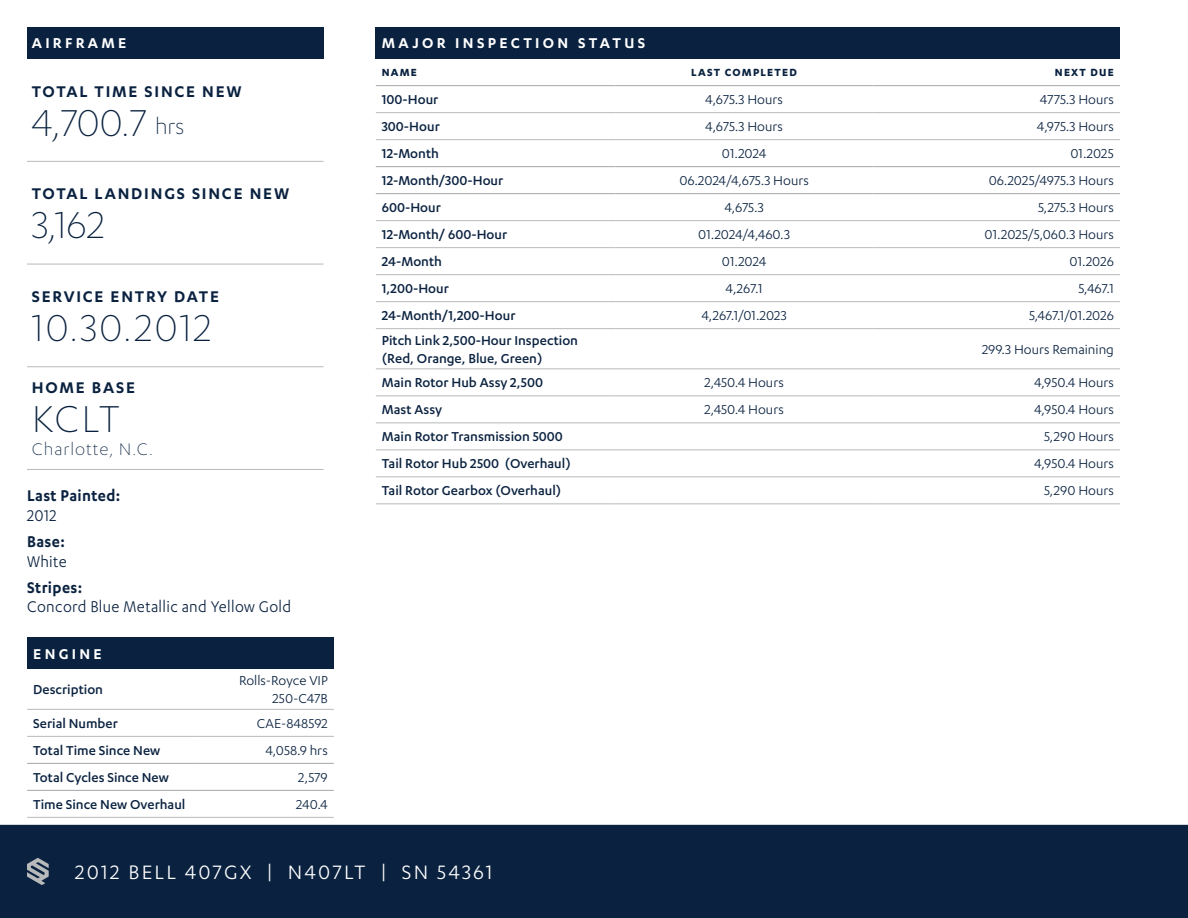
<style>
.page{position:relative;width:1188px;height:918px;background:#fff}
.page>*{position:absolute;margin:0;border:0;box-sizing:border-box;transform-origin:0 0}
.t1{font:300 43.5px "Karbon";letter-spacing:.035em;color:#0a2240}
.t2{font:22.5px "Karbon";letter-spacing:.1em;color:#fff}
.t3{font:300 19.5px "Karbon";letter-spacing:.05em;color:#0a2240}
.t4{font:600 18px "Karbon";letter-spacing:.1em;color:#0a2240}
.t5{font:18px "Karbon";letter-spacing:.02em;color:#0a2240;scale:.94 1}
.t6{font:600 18px "Karbon";letter-spacing:.02em;color:#0a2240;scale:.94 1}
.t7{font:600 18px "Karbon";letter-spacing:.1em;color:#0a2240;scale:.94 1}
.t8{font:600 16.5px "Karbon";letter-spacing:.2em;color:#fff}
.t9{font:15px/18px "Karbon";color:#0a2240;text-align:right}
.t10{font:500 15px/18px "Karbon";color:#0a2240}
.t11{font:700 12px "Karbon";letter-spacing:.1em;color:#0a2240}
.s1{font-size:25.35px}
</style>
<div class="page">
<div style="left:0;top:825px;width:1188px;height:93px;background:#0a2240"></div>
<svg style="left:27px;top:858px;width:22px;height:27px"></svg>
<div style="left:376px;top:27px;width:744px;height:32px;background:#0a2240"></div>
<hr style="left:376px;top:112px;width:240px;height:1px;background:#b7b9ba">
<hr style="left:616px;top:112px;width:257px;height:1px;background:#b7b9ba">
<hr style="left:873px;top:112px;width:247px;height:1px;background:#b7b9ba">
<hr style="left:376px;top:139px;width:240px;height:1px;background:#b7b9ba">
<hr style="left:616px;top:139px;width:257px;height:1px;background:#b7b9ba">
<hr style="left:873px;top:139px;width:247px;height:1px;background:#b7b9ba">
<hr style="left:376px;top:220px;width:240px;height:1px;background:#b7b9ba">
<hr style="left:616px;top:220px;width:257px;height:1px;background:#b7b9ba">
<hr style="left:873px;top:220px;width:247px;height:1px;background:#b7b9ba">
<hr style="left:376px;top:247px;width:240px;height:1px;background:#b7b9ba">
<hr style="left:616px;top:247px;width:257px;height:1px;background:#b7b9ba">
<hr style="left:873px;top:247px;width:247px;height:1px;background:#b7b9ba">
<hr style="left:376px;top:274px;width:240px;height:1px;background:#b7b9ba">
<hr style="left:616px;top:274px;width:257px;height:1px;background:#b7b9ba">
<hr style="left:873px;top:274px;width:247px;height:1px;background:#b7b9ba">
<hr style="left:376px;top:301px;width:240px;height:1px;background:#b7b9ba">
<hr style="left:616px;top:301px;width:257px;height:1px;background:#b7b9ba">
<hr style="left:873px;top:301px;width:247px;height:1px;background:#b7b9ba">
<hr style="left:376px;top:328px;width:240px;height:1px;background:#b7b9ba">
<hr style="left:616px;top:328px;width:257px;height:1px;background:#b7b9ba">
<hr style="left:873px;top:328px;width:247px;height:1px;background:#b7b9ba">
<hr style="left:376px;top:368px;width:240px;height:1px;background:#b7b9ba">
<hr style="left:616px;top:368px;width:257px;height:1px;background:#b7b9ba">
<hr style="left:873px;top:368px;width:247px;height:1px;background:#b7b9ba">
<hr style="left:376px;top:395px;width:240px;height:1px;background:#b7b9ba">
<hr style="left:616px;top:395px;width:257px;height:1px;background:#b7b9ba">
<hr style="left:873px;top:395px;width:247px;height:1px;background:#b7b9ba">
<hr style="left:376px;top:422px;width:240px;height:1px;background:#b7b9ba">
<hr style="left:616px;top:422px;width:257px;height:1px;background:#b7b9ba">
<hr style="left:873px;top:422px;width:247px;height:1px;background:#b7b9ba">
<hr style="left:376px;top:449px;width:240px;height:1px;background:#b7b9ba">
<hr style="left:616px;top:449px;width:257px;height:1px;background:#b7b9ba">
<hr style="left:873px;top:449px;width:247px;height:1px;background:#b7b9ba">
<hr style="left:376px;top:476px;width:240px;height:1px;background:#b7b9ba">
<hr style="left:616px;top:476px;width:257px;height:1px;background:#b7b9ba">
<hr style="left:873px;top:476px;width:247px;height:1px;background:#b7b9ba">
<hr style="left:376px;top:503px;width:240px;height:1px;background:#b7b9ba">
<hr style="left:616px;top:503px;width:257px;height:1px;background:#b7b9ba">
<hr style="left:873px;top:503px;width:247px;height:1px;background:#b7b9ba">
<hr style="left:376px;top:166px;width:240px;height:1px;background:#a5a7aa">
<hr style="left:616px;top:166px;width:257px;height:1px;background:#a5a7aa">
<hr style="left:873px;top:166px;width:247px;height:1px;background:#a5a7aa">
<hr style="left:376px;top:193px;width:240px;height:1px;background:#a5a7aa">
<hr style="left:616px;top:193px;width:257px;height:1px;background:#a5a7aa">
<hr style="left:873px;top:193px;width:247px;height:1px;background:#a5a7aa">
<hr style="left:376px;top:85px;width:240px;height:1px;background:#a5a7aa">
<hr style="left:616px;top:85px;width:257px;height:1px;background:#a5a7aa">
<hr style="left:873px;top:85px;width:247px;height:1px;background:#a5a7aa">
<div style="left:27px;top:638px;width:307px;height:31px;background:#0a2240"></div>
<hr style="left:27px;top:709px;width:165px;height:1px;background:#b7b9ba">
<hr style="left:192px;top:709px;width:142px;height:1px;background:#b7b9ba">
<hr style="left:27px;top:736px;width:165px;height:1px;background:#b7b9ba">
<hr style="left:192px;top:736px;width:142px;height:1px;background:#b7b9ba">
<hr style="left:27px;top:817px;width:165px;height:1px;background:#b7b9ba">
<hr style="left:192px;top:817px;width:142px;height:1px;background:#b7b9ba">
<hr style="left:27px;top:763px;width:165px;height:1px;background:#a5a7aa">
<hr style="left:192px;top:763px;width:142px;height:1px;background:#a5a7aa">
<hr style="left:27px;top:790px;width:165px;height:1px;background:#a5a7aa">
<hr style="left:192px;top:790px;width:142px;height:1px;background:#a5a7aa">
<div style="left:27px;top:27px;width:297px;height:32px;background:#0a2240"></div>
<hr style="left:27px;top:161px;width:297px;height:1px;background:#b7b9ba">
<hr style="left:27px;top:264px;width:297px;height:1px;background:#b7b9ba">
<hr style="left:27px;top:366px;width:297px;height:1px;background:#b7b9ba">
<hr style="left:27px;top:469px;width:297px;height:1px;background:#b7b9ba">
<p class="t8" style="left:32px;top:34px;width:96px">AIRFRAME</p>
<p class="t4" style="left:32px;top:81px;width:212px">TOTAL TIME SINCE NEW</p>
<h1 class="t1" style="left:32px;top:99px;width:154px">4,700.7 <span class="s1">hrs</span></h1>
<p class="t4" style="left:32px;top:184px;width:259px">TOTAL LANDINGS SINCE NEW</p>
<h1 class="t1" style="left:32px;top:201px;width:75px">3,162</h1>
<p class="t4" style="left:32px;top:286px;width:189px">SERVICE ENTRY DATE</p>
<h1 class="t1" style="left:32px;top:304px;width:181px">10.30.2012</h1>
<p class="t4" style="left:32px;top:377px;width:105px">HOME BASE</p>
<h1 class="t1" style="left:32px;top:395px;width:89px">KCLT</h1>
<h3 class="t3" style="left:32px;top:439px;width:123px">Charlotte, N.C.</h3>
<p class="t6" style="left:27px;top:486px;width:101px">Last Painted:</p>
<p class="t5" style="left:27px;top:506px;width:33px">2012</p>
<p class="t7" style="left:27px;top:532px;width:42px">Base:</p>
<p class="t5" style="left:27px;top:551px;width:44px">White</p>
<p class="t6" style="left:27px;top:577px;width:60px">Stripes:</p>
<p class="t5" style="left:27px;top:597px;width:282px">Concord Blue Metallic and Yellow Gold</p>
<p class="t8" style="left:33px;top:645px;width:70px">ENGINE</p>
<p class="t10" style="left:33px;top:680px;width:71px">Description</p>
<p class="t9" style="left:239px;top:671px;width:90px">Rolls-Royce VIP<br>250-C47B</p>
<p class="t10" style="left:33px;top:714px;width:86px">Serial Number</p>
<p class="t9" style="left:257px;top:714px;width:72px">CAE-848592</p>
<p class="t10" style="left:33px;top:741px;width:129px">Total Time Since New</p>
<p class="t9" style="left:265px;top:741px;width:64px">4,058.9 hrs</p>
<p class="t10" style="left:33px;top:768px;width:137px">Total Cycles Since New</p>
<p class="t9" style="left:298px;top:768px;width:31px">2,579</p>
<p class="t10" style="left:33px;top:795px;width:154px">Time Since New Overhaul</p>
<p class="t9" style="left:296px;top:795px;width:33px">240.4</p>
<p class="t8" style="left:382px;top:34px;width:265px">MAJOR INSPECTION STATUS</p>
<p class="t11" style="left:382px;top:66px;width:37px">NAME</p>
<p class="t11" style="left:691px;top:66px;width:107px">LAST COMPLETED</p>
<p class="t11" style="left:1055px;top:66px;width:60px">NEXT DUE</p>
<p class="t10" style="left:382px;top:90px;width:58px">100-Hour</p>
<p class="t9" style="left:705px;top:90px;width:79px">4,675.3 Hours</p>
<p class="t9" style="left:1040px;top:90px;width:75px">4775.3 Hours</p>
<p class="t10" style="left:382px;top:117px;width:59px">300-Hour</p>
<p class="t9" style="left:705px;top:117px;width:79px">4,675.3 Hours</p>
<p class="t9" style="left:1037px;top:117px;width:78px">4,975.3 Hours</p>
<p class="t10" style="left:382px;top:144px;width:59px">12-Month</p>
<p class="t9" style="left:722px;top:144px;width:46px">01.2024</p>
<p class="t9" style="left:1070px;top:144px;width:45px">01.2025</p>
<p class="t10" style="left:382px;top:171px;width:123px">12-Month/300-Hour</p>
<p class="t9" style="left:679px;top:171px;width:131px">06.2024/4,675.3 Hours</p>
<p class="t9" style="left:989px;top:171px;width:127px">06.2025/4975.3 Hours</p>
<p class="t10" style="left:382px;top:198px;width:61px">600-Hour</p>
<p class="t9" style="left:724px;top:198px;width:41px">4,675.3</p>
<p class="t9" style="left:1038px;top:198px;width:77px">5,275.3 Hours</p>
<p class="t10" style="left:382px;top:225px;width:127px">12-Month/ 600-Hour</p>
<p class="t9" style="left:698px;top:225px;width:93px">01.2024/4,460.3</p>
<p class="t9" style="left:985px;top:225px;width:131px">01.2025/5,060.3 Hours</p>
<p class="t10" style="left:382px;top:252px;width:62px">24-Month</p>
<p class="t9" style="left:722px;top:252px;width:46px">01.2024</p>
<p class="t9" style="left:1070px;top:252px;width:46px">01.2026</p>
<p class="t10" style="left:382px;top:279px;width:69px">1,200-Hour</p>
<p class="t9" style="left:726px;top:279px;width:38px">4,267.1</p>
<p class="t9" style="left:1078px;top:279px;width:37px">5,467.1</p>
<p class="t10" style="left:382px;top:306px;width:135px">24-Month/1,200-Hour</p>
<p class="t9" style="left:701px;top:306px;width:87px">4,267.1/01.2023</p>
<p class="t9" style="left:1029px;top:306px;width:86px">5,467.1/01.2026</p>
<p class="t10" style="left:382px;top:331px;width:198px">Pitch Link 2,500-Hour Inspection (Red, Orange, Blue, Green)</p>
<p class="t9" style="left:982px;top:340px;width:133px">299.3 Hours Remaining</p>
<p class="t10" style="left:382px;top:373px;width:163px">Main Rotor Hub Assy 2,500</p>
<p class="t9" style="left:704px;top:373px;width:81px">2,450.4 Hours</p>
<p class="t9" style="left:1034px;top:373px;width:81px">4,950.4 Hours</p>
<p class="t10" style="left:382px;top:400px;width:62px">Mast Assy</p>
<p class="t9" style="left:704px;top:400px;width:81px">2,450.4 Hours</p>
<p class="t9" style="left:1034px;top:400px;width:81px">4,950.4 Hours</p>
<p class="t10" style="left:382px;top:427px;width:183px">Main Rotor Transmission 5000</p>
<p class="t9" style="left:1044px;top:427px;width:71px">5,290 Hours</p>
<p class="t10" style="left:382px;top:454px;width:190px">Tail Rotor Hub 2500 (Overhaul)</p>
<p class="t9" style="left:1034px;top:454px;width:81px">4,950.4 Hours</p>
<p class="t10" style="left:382px;top:481px;width:181px">Tail Rotor Gearbox (Overhaul)</p>
<p class="t9" style="left:1044px;top:481px;width:71px">5,290 Hours</p>
<h2 class="t2" style="left:75px;top:860px;width:419px">2012 BELL 407GX | N407LT | SN 54361</h2>
</div>
